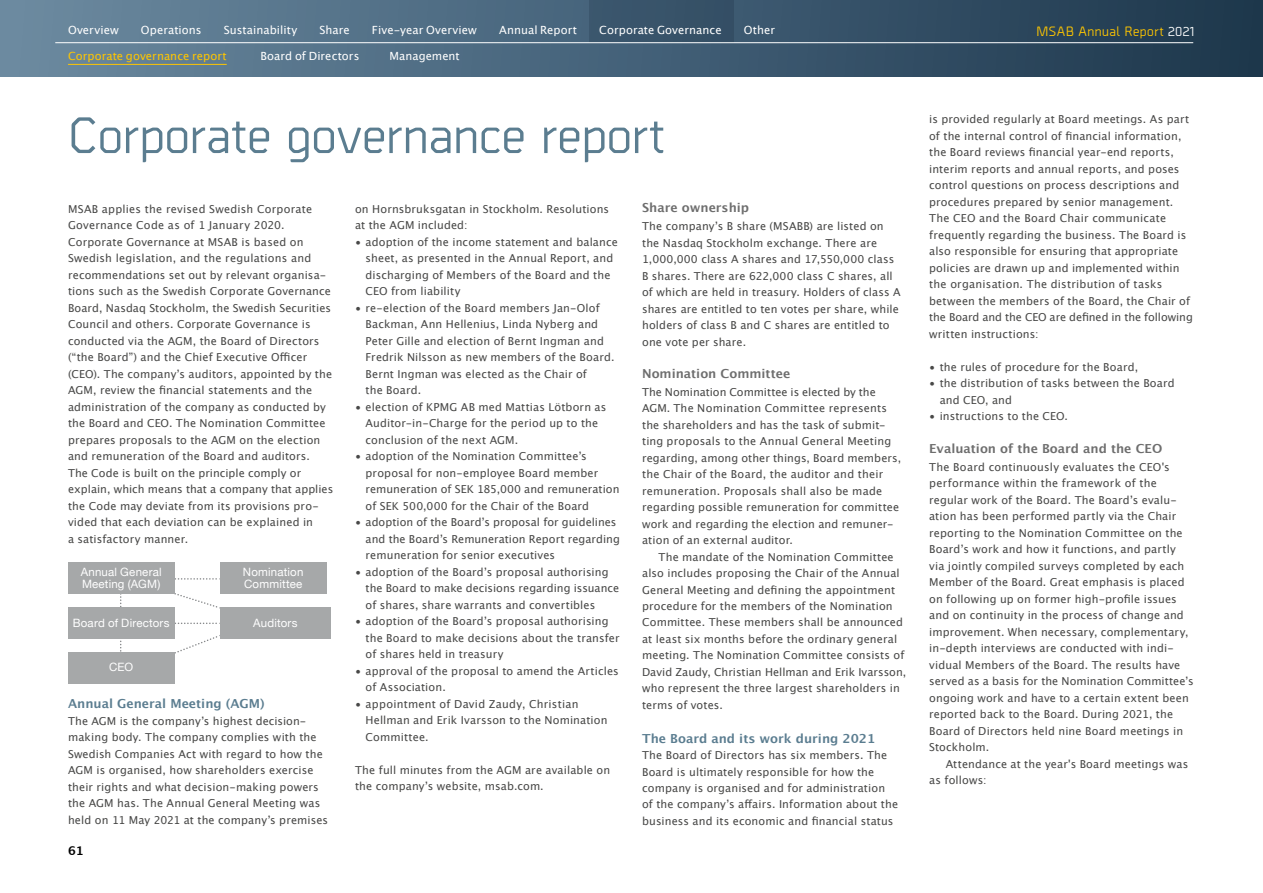
<style>
.page{position:relative;width:1263px;height:893px;background:#fff}
.page>*{position:absolute;margin:0;border:0;box-sizing:border-box;transform-origin:0 0}
.Rubrik{font:500 51px "Borda";color:#5b7d90}
.t1{font:500 13.5px "Borda";letter-spacing:.04em;color:#ffc600}
.BV_underrubrik_70{font:700 12.45px "Lucida Grande";color:#6e6e6e}
.BV_mellanrubrik_BLÅ{font:700 12.45px "Lucida Grande";color:#5b7d90}
.t2{font:700 12px "Lucida Grande";color:#000}
.Spänn_över_spalter_6{font:11.55px/12px "Helvetica Neue";letter-spacing:.015em;color:#fff}
.t3{font:11.25px "Lucida Grande";letter-spacing:.005em;color:#fff}
.vinjett_gul{font:11.25px "Lucida Grande";letter-spacing:.005em;color:#ffc600}
.bv_bröd{font:10.95px/16.5px "Lucida Grande";letter-spacing:.015em;color:#484847}
.bv_bröd_indrag{font:10.95px/16.5px "Lucida Grande";letter-spacing:.01em;color:#484847}
.s1{color:#fff}
</style>
<div class="page">
<svg style="left:0;top:0;width:1263px;height:77px;background:#3e5a70"></svg>
<svg style="left:55px;top:0;width:734px;height:42px;background:#547289"></svg>
<div style="left:589px;top:0;width:144px;height:43px;background:#38546a"></div>
<hr style="left:55px;top:42px;width:1138px;height:1px;background:#fff">
<hr style="left:68px;top:64px;width:159px;height:1px;background:#ffc600">
<svg style="left:174px;top:578px;width:46px;height:2px"></svg>
<svg style="left:120px;top:594px;width:2px;height:58px"></svg>
<svg style="left:174px;top:623px;width:46px;height:1px"></svg>
<svg style="left:174px;top:592px;width:46px;height:17px"></svg>
<svg style="left:174px;top:634px;width:46px;height:21px"></svg>
<div style="left:68px;top:563px;width:106px;height:31px;background:#a6a8a9"></div>
<div style="left:220px;top:563px;width:106px;height:31px;background:#a6a8a9"></div>
<div style="left:220px;top:607px;width:111px;height:32px;background:#a6a8a9"></div>
<div style="left:68px;top:607px;width:106px;height:32px;background:#a6a8a9"></div>
<div style="left:68px;top:652px;width:106px;height:32px;background:#a6a8a9"></div>
<p class="t3" style="left:68px;top:23px;width:52px">Overview</p>
<p class="t3" style="left:141px;top:23px;width:62px">Operations</p>
<p class="t3" style="left:224px;top:23px;width:75px">Sustainability</p>
<p class="t3" style="left:319px;top:23px;width:32px">Share</p>
<p class="t3" style="left:372px;top:23px;width:106px">Five-year Overview</p>
<p class="t3" style="left:499px;top:23px;width:79px">Annual Report</p>
<p class="t3" style="left:599px;top:23px;width:124px">Corporate Governance</p>
<p class="t3" style="left:744px;top:23px;width:33px">Other</p>
<p class="t1" style="left:1036px;top:22px;width:159px">MSAB Annual Report <span class="s1">2021</span></p>
<p class="vinjett_gul" style="left:68px;top:49px;width:160px">Corporate governance report</p>
<p class="t3" style="left:260px;top:49px;width:100px">Board of Directors</p>
<p class="t3" style="left:390px;top:49px;width:72px">Management</p>
<p class="Rubrik" style="left:68px;top:100px;width:599px">Corporate governance report</p>
<p class="bv_bröd" style="left:68px;top:201px;width:267px">MSAB applies the revised Swedish Corporate Governance Code as of 1 January 2020.<br>Corporate Governance at MSAB is based on Swedish legislation, and the regulations and recommendations set out by relevant organisa&shy;tions such as the Swedish Corporate Governance Board, Nasdaq Stockholm, the Swedish Securities Council and others. Corporate Governance is conducted via the AGM, the Board of Directors (“the Board”) and the Chief Executive Officer (CEO). The company’s auditors, appointed by the AGM, review the financial statements and the administration of the company as conducted by the Board and CEO. The Nomination Committee prepares proposals to the AGM on the election and remuneration of the Board and auditors.<br>The Code is built on the principle comply or explain, which means that a company that applies the Code may deviate from its provisions pro&shy;vided that each deviation can be explained in<br>a satisfactory manner.</p>
<p class="Spänn_över_spalter_6" style="left:81px;top:566px;width:82px">Annual General<br>Meeting (AGM)</p>
<p class="Spänn_över_spalter_6" style="left:243px;top:566px;width:62px">Nomination<br>Committee</p>
<p class="Spänn_över_spalter_6" style="left:73px;top:617px;width:98px">Board of Directors</p>
<p class="Spänn_över_spalter_6" style="left:253px;top:617px;width:46px">Auditors</p>
<p class="Spänn_över_spalter_6" style="left:109px;top:662px;width:26px">CEO</p>
<p class="BV_mellanrubrik_BLÅ" style="left:68px;top:694px;width:198px">Annual General Meeting (AGM)</p>
<p class="bv_bröd" style="left:68px;top:713px;width:240px">The AGM is the company’s highest decision-</p>
<p class="bv_bröd" style="left:68px;top:729px;width:262px">making body. The company complies with the Swedish Companies Act with regard to how the AGM is organised, how shareholders exercise their rights and what decision-making powers the AGM has. The Annual General Meeting was held on 11 May 2021 at the company’s premises</p>
<p class="t2" style="left:68px;top:840px;width:17px">61</p>
<p class="bv_bröd" style="left:355px;top:201px;width:256px">on Hornsbruksgatan in Stockholm. Resolutions at the AGM included:</p>
<p class="bv_bröd" style="left:366px;top:234px;width:254px;text-indent:-10px">• adoption of the income statement and balance sheet, as presented in the Annual Report, and discharging of Members of the Board and the CEO from liability</p>
<p class="bv_bröd" style="left:366px;top:300px;width:250px;text-indent:-10px">• re-election of the Board members Jan-Olof Backman, Ann Hellenius, Linda Nyberg and Peter Gille and election of Bernt Ingman and Fredrik Nilsson as new members of the Board.<br>Bernt Ingman was elected as the Chair of<br>the Board.</p>
<p class="bv_bröd" style="left:366px;top:399px;width:242px;text-indent:-10px">• election of KPMG AB med Mattias Lötborn as<br>Auditor-in-Charge for the period up to the conclusion of the next AGM.</p>
<p class="bv_bröd" style="left:366px;top:448px;width:255px;text-indent:-10px">• adoption of the Nomination Committee’s proposal for non-employee Board member remuneration of SEK 185,000 and remuneration of SEK 500,000 for the Chair of the Board</p>
<p class="bv_bröd" style="left:366px;top:514px;width:256px;text-indent:-10px">• adoption of the Board’s proposal for guidelines and the Board’s Remuneration Report regarding remuneration for senior executives</p>
<p class="bv_bröd" style="left:366px;top:564px;width:255px;text-indent:-10px">• adoption of the Board’s proposal authorising the Board to make decisions regarding issuance of shares, share warrants and convertibles</p>
<p class="bv_bröd" style="left:366px;top:613px;width:255px;text-indent:-10px">• adoption of the Board’s proposal authorising the Board to make decisions about the transfer of shares held in treasury</p>
<p class="bv_bröd" style="left:366px;top:663px;width:255px;text-indent:-10px">• approval of the proposal to amend the Articles of Association.</p>
<p class="bv_bröd" style="left:366px;top:696px;width:243px;text-indent:-10px">• appointment of David Zaudy, Christian<br>Hellman and Erik Ivarsson to the Nomination<br>Committee.</p>
<p class="bv_bröd" style="left:355px;top:762px;width:257px">The full minutes from the AGM are available on the company’s website, msab.com.</p>
<p class="BV_underrubrik_70" style="left:642px;top:198px;width:109px">Share ownership</p>
<p class="bv_bröd" style="left:642px;top:218px;width:260px">The company’s B share (MSABB) are listed on the Nasdaq Stockholm exchange. There are 1,000,000 class A shares and 17,550,000 class B shares. There are 622,000 class C shares, all of which are held in treasury. Holders of class A shares are entitled to ten votes per share, while holders of class B and C shares are entitled to one vote per share.</p>
<p class="BV_underrubrik_70" style="left:642px;top:363px;width:150px">Nomination Committee</p>
<p class="bv_bröd" style="left:642px;top:384px;width:261px">The Nomination Committee is elected by the AGM. The Nomination Committee represents the shareholders and has the task of submit&shy;ting proposals to the Annual General Meeting regarding, among other things, Board members, the Chair of the Board, the auditor and their remuneration. Proposals shall also be made regarding possible remuneration for committee work and regarding the election and remuner&shy;ation of an external auditor.</p>
<p class="bv_bröd_indrag" style="left:642px;top:548px;width:266px;text-indent:16px">The mandate of the Nomination Committee also includes proposing the Chair of the Annual General Meeting and defining the appointment procedure for the members of the Nomination Committee. These members shall be announced at least six months before the ordinary general meeting. The Nomination Committee consists of David Zaudy, Christian Hellman and Erik Ivarsson, who represent the three largest shareholders in terms of votes.</p>
<p class="BV_mellanrubrik_BLÅ" style="left:642px;top:728px;width:235px">The Board and its work during 2021</p>
<p class="bv_bröd" style="left:642px;top:747px;width:257px">The Board of Directors has six members. The Board is ultimately responsible for how the company is organised and for administration of the company’s affairs. Information about the business and its economic and financial status</p>
<p class="bv_bröd" style="left:929px;top:111px;width:265px">is provided regularly at Board meetings. As part of the internal control of financial information, the Board reviews financial year-end reports, interim reports and annual reports, and poses control questions on process descriptions and procedures prepared by senior management.<br>The CEO and the Board Chair communicate frequently regarding the business. The Board is also responsible for ensuring that appropriate policies are drawn up and implemented within the organisation. The distribution of tasks between the members of the Board, the Chair of the Board and the CEO are defined in the following written instructions:</p>
<p class="bv_bröd" style="left:929px;top:359px;width:210px">• the rules of procedure for the Board,</p>
<p class="bv_bröd" style="left:940px;top:375px;width:237px;text-indent:-10px">• the distribution of tasks between the Board and CEO, and</p>
<p class="bv_bröd" style="left:929px;top:408px;width:140px">• instructions to the CEO.</p>
<p class="BV_underrubrik_70" style="left:929px;top:438px;width:235px">Evaluation of the Board and the CEO</p>
<p class="bv_bröd" style="left:929px;top:459px;width:266px">The Board continuously evaluates the CEO's performance within the framework of the regular work of the Board. The Board’s evalu&shy;ation has been performed partly via the Chair reporting to the Nomination Committee on the Board’s work and how it functions, and partly via jointly compiled surveys completed by each Member of the Board. Great emphasis is placed on following up on former high-profile issues and on continuity in the process of change and improvement. When necessary, complementary, in-depth interviews are conducted with indi&shy;vidual Members of the Board. The results have served as a basis for the Nomination Committee’s ongoing work and have to a certain extent been reported back to the Board. During 2021, the Board of Directors held nine Board meetings in Stockholm.</p>
<p class="bv_bröd_indrag" style="left:929px;top:756px;width:261px;text-indent:16px">Attendance at the year's Board meetings was as follows:</p>
</div>
